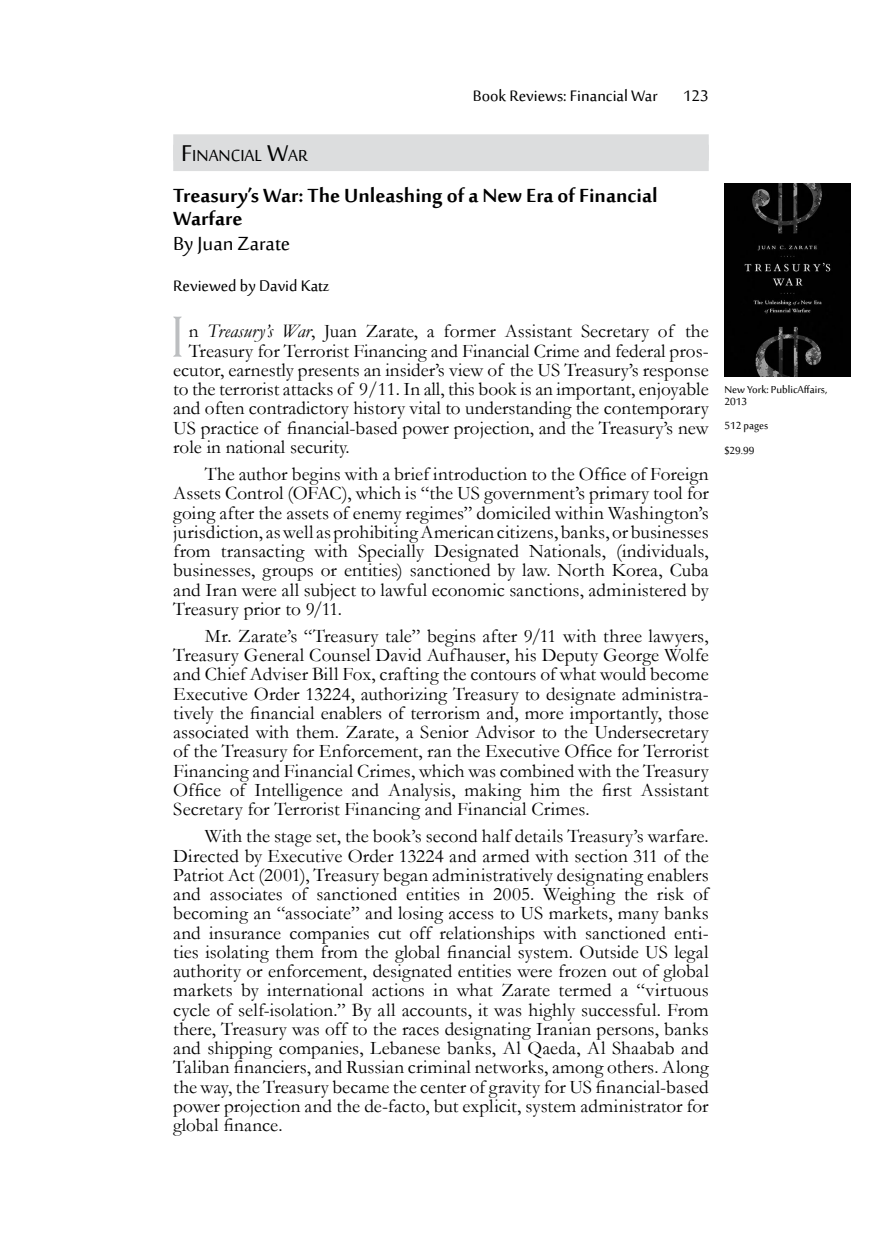
<style>
.page{position:relative;width:882px;height:1260px;background:#fff}
.page>*{position:absolute;margin:0;border:0;box-sizing:border-box;transform-origin:0 0}
.t1{font:58.8px "Harrington";color:#bcbec0}
.t2{font:700 26.25px/22.8px "Sakkal Majalla";color:#000}
.t3{font:26.25px "Sakkal Majalla";color:#000}
.t4{font:22.05px "Sakkal Majalla";color:#000}
.t5{font:21px "Sakkal Majalla";color:#000}
.t6{font:19.25px/19.2px "Garamond";color:#000;text-align:justify}
.t7{font:14px/12.2px "Sakkal Majalla";color:#000}
.s1{font-size:31.5px}
.s2{font-style:italic}
</style>
<div class="page">
<div style="left:173px;top:134px;width:536px;height:27px;background:#dcddde"></div>
<div style="left:173px;top:145px;width:536px;height:26px;background:#dcddde"></div>
<img style="left:724px;top:184px;width:126px;height:192px">
<p class="t5" style="left:473px;top:84px;width:237px">Book Reviews: Financial War 123</p>
<p class="t4" style="left:181px;top:143px;width:128px"><span class="s1">F</span>inancial <span class="s1">W</span>ar</p>
<h2 class="t2" style="left:173px;top:186px;width:486px">Treasury’s War: The Unleashing of a New Era of Financial<br>Warfare</h2>
<h2 class="t3" style="left:173px;top:229px;width:119px">By Juan Zarate</h2>
<p class="t5" style="left:173px;top:274px;width:158px">Reviewed by David Katz</p>
<h1 class="t1" style="left:170px;top:301px;width:17px">I</h1>
<p class="t6" style="left:189px;top:321px;width:522px">n <span class="s2">Treasury’s War</span>, Juan Zarate, a former Assistant Secretary of the</p>
<p class="t6" style="left:189px;top:341px;width:522px">Treasury for Terrorist Financing and Financial Crime and federal pros-</p>
<p class="t6" style="left:173px;top:360px;width:537px">ecutor, earnestly presents an insider’s view of the US Treasury’s response</p>
<p class="t6" style="left:173px;top:379px;width:537px">to the terrorist attacks of 9/11. In all, this book is an important, enjoyable</p>
<p class="t6" style="left:173px;top:398px;width:537px">and often contradictory history vital to understanding the contemporary</p>
<p class="t6" style="left:173px;top:418px;width:537px">US practice of financial-based power projection, and the Treasury’s new</p>
<p class="t6" style="left:173px;top:437px;width:178px">role in national security.</p>
<p class="t6" style="left:173px;top:464px;width:537px;text-indent:31px">The author begins with a brief introduction to the Office of Foreign Assets Control (OFAC), which is “the US government’s primary tool for going after the assets of enemy regimes” domiciled within Washington’s jurisdiction, as well as prohibiting American citizens, banks, or businesses from transacting with Specially Designated Nationals, (individuals, businesses, groups or entities) sanctioned by law. North Korea, Cuba and Iran were all subject to lawful economic sanctions, administered by Treasury prior to 9/11.</p>
<p class="t6" style="left:173px;top:626px;width:537px;text-indent:31px">Mr. Zarate’s “Treasury tale” begins after 9/11 with three lawyers, Treasury General Counsel David Aufhauser, his Deputy George Wolfe and Chief Adviser Bill Fox, crafting the contours of what would become Executive Order 13224, authorizing Treasury to designate administra&shy;tively the financial enablers of terrorism and, more importantly, those associated with them. Zarate, a Senior Advisor to the Undersecretary of the Treasury for Enforcement, ran the Executive Office for Terrorist Financing and Financial Crimes, which was combined with the Treasury Office of Intelligence and Analysis, making him the first Assistant Secretary for Terrorist Financing and Financial Crimes.</p>
<p class="t6" style="left:173px;top:826px;width:537px;text-indent:31px">With the stage set, the book’s second half details Treasury’s warfare.<br>Directed by Executive Order 13224 and armed with section 311 of the Patriot Act (2001), Treasury began administratively designating enablers and associates of sanctioned entities in 2005. Weighing the risk of becoming an “associate” and losing access to US markets, many banks and insurance companies cut off relationships with sanctioned enti&shy;ties isolating them from the global financial system. Outside US legal authority or enforcement, designated entities were frozen out of global markets by international actions in what Zarate termed a “virtuous cycle of self-isolation.” By all accounts, it was highly successful. From there, Treasury was off to the races designating Iranian persons, banks and shipping companies, Lebanese banks, Al Qaeda, Al Shaabab and Taliban financiers, and Russian criminal networks, among others. Along the way, the Treasury became the center of gravity for US financial-based power projection and the de-facto, but explicit, system administrator for global finance.</p>
<p class="t7" style="left:724px;top:384px;width:104px">New York: PublicAffairs,<br>2013</p>
<p class="t7" style="left:724px;top:414px;width:45px;line-height:24.5px">512 pages $29.99</p>
</div>
